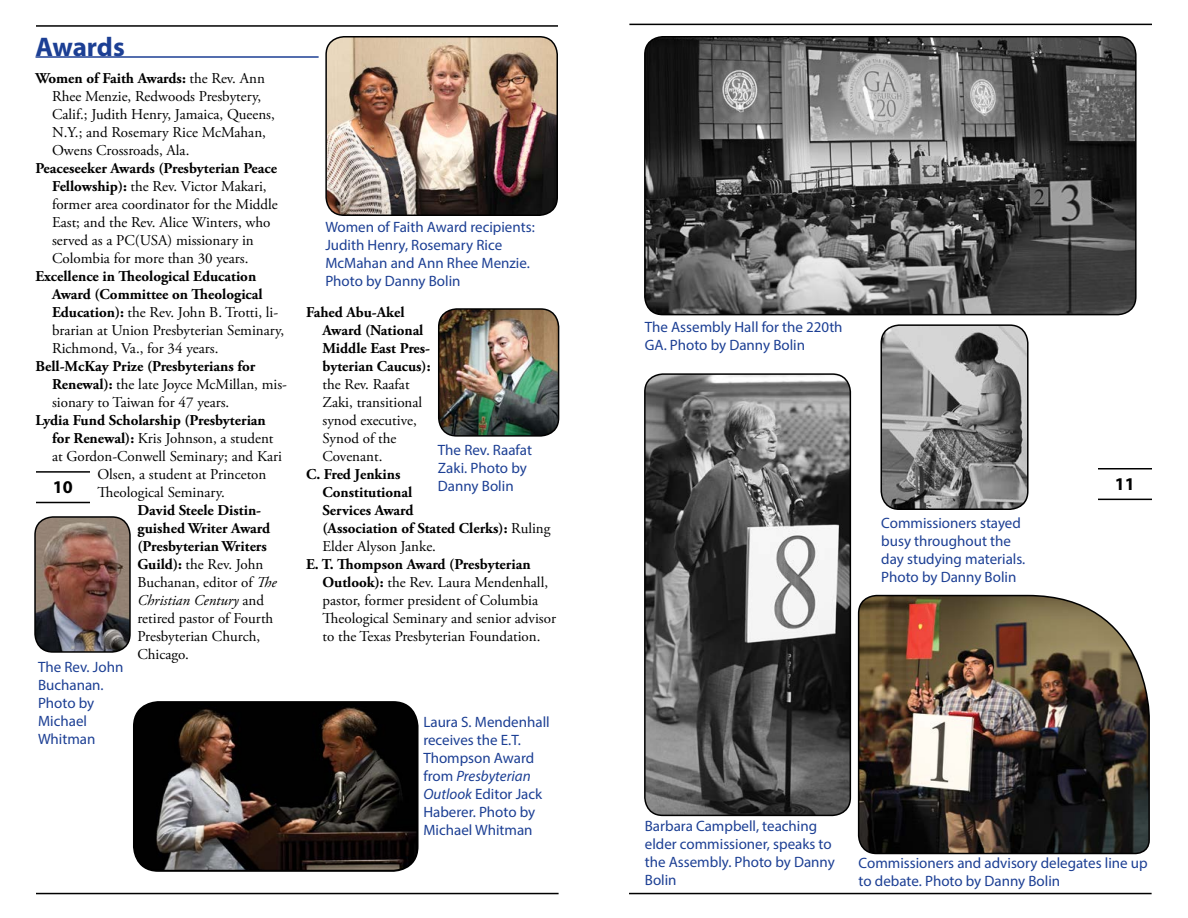
<style>
.page{position:relative;width:1188px;height:918px;background:#fff}
.page>*{position:absolute;margin:0;border:0;box-sizing:border-box;transform-origin:0 0}
.t1{font:700 27px "Myriad Pro";letter-spacing:-.005em;color:#1c3f94}
.t2{font:700 18px "Myriad Pro";color:#000}
.t3{font:15px/18px "Adobe Garamond Pro";color:#000}
.t4{font:15px/18px "Myriad Pro";color:#1c3f94}
.t5{font:700 15px/18px "Adobe Garamond Pro";color:#000}
.s1{font-weight:700}
.s2{font-style:italic}
.s3{font-weight:400}
</style>
<div class="page">
<hr style="left:1098px;top:468px;width:54px;height:2px;background:#000">
<hr style="left:1098px;top:499px;width:54px;height:1px;background:#000">
<hr style="left:629px;top:893px;width:523px;height:1px;background:#000">
<hr style="left:629px;top:24px;width:523px;height:1px;background:#000">
<hr style="left:36px;top:471px;width:54px;height:2px;background:#000">
<hr style="left:36px;top:502px;width:54px;height:1px;background:#000">
<hr style="left:36px;top:25px;width:522px;height:2px;background:#000">
<hr style="left:36px;top:893px;width:523px;height:1px;background:#000">
<img style="left:326px;top:37px;width:231px;height:178px">
<div style="left:325px;top:36px;width:233px;height:180px;border:2px solid #000;border-radius:18px"></div>
<hr style="left:36px;top:56px;width:283px;height:2px;background:#1c3f94">
<img style="left:35px;top:517px;width:95px;height:135px">
<div style="left:34px;top:516px;width:97px;height:137px;border:2px solid #000;border-radius:18px"></div>
<img style="left:134px;top:702px;width:283px;height:169px">
<div style="left:133px;top:701px;width:286px;height:171px;border:2px solid #000;border-radius:24px"></div>
<img style="left:439px;top:309px;width:120px;height:127px">
<div style="left:438px;top:308px;width:121px;height:129px;border:2px solid #000;border-radius:18px"></div>
<img style="left:645px;top:37px;width:491px;height:278px">
<div style="left:644px;top:36px;width:493px;height:279px;border:2px solid #000;border-radius:18px"></div>
<img style="left:857px;top:594px;width:293px;height:261px">
<img style="left:645px;top:374px;width:205px;height:441px">
<div style="left:644px;top:373px;width:207px;height:443px;border:2px solid #000;border-radius:18px"></div>
<img style="left:881px;top:326px;width:146px;height:183px">
<div style="left:881px;top:324px;width:148px;height:186px;border:2px solid #000;border-radius:18px"></div>
<h1 class="t1" style="left:36px;top:30px;width:91px">Awards</h1>
<p class="t3" style="left:52px;top:70px;width:224px;text-indent:-16px"><span class="s1">Women of Faith Awards:</span> the Rev. Ann Rhee Menzie, Redwoods Presbytery, Calif.; Judith Henry, Jamaica, Queens, N.Y.; and Rosemary Rice McMahan, Owens Crossroads, Ala.</p>
<p class="t3" style="left:52px;top:160px;width:227px;text-indent:-16px"><span class="s1">Peaceseeker Awards (Presbyterian Peace Fellowship):</span> the Rev. Victor Makari, former area coordinator for the Middle East; and the Rev. Alice Winters, who served as a PC(USA) missionary in Colombia for more than 30 years.</p>
<p class="t3" style="left:52px;top:268px;width:234px;text-indent:-16px"><span class="s1">Excellence in Theological Education Award (Committee on Theological Education):</span> the Rev. John B. Trotti, li&shy;brarian at Union Presbyterian Seminary, Richmond, Va., for 34 years.</p>
<p class="t3" style="left:52px;top:358px;width:237px;text-indent:-16px"><span class="s1">Bell-McKay Prize (Presbyterians for<br>Renewal):</span> the late Joyce McMillan, mis&shy;sionary to Taiwan for 47 years.</p>
<p class="t5" style="left:36px;top:412px;width:232px">Lydia Fund Scholarship (Presbyterian</p>
<p class="t3" style="left:52px;top:430px;width:223px"><span class="s1">for Renewal):</span> Kris Johnson, a student</p>
<p class="t3" style="left:52px;top:448px;width:232px">at Gordon-Conwell Seminary; and Kari</p>
<p class="t3" style="left:98px;top:466px;width:170px">Olsen, a student at Princeton</p>
<p class="t3" style="left:98px;top:484px;width:129px">Theological Seminary.</p>
<p class="t3" style="left:137px;top:502px;width:141px"><span class="s1">David Steele Distin&shy;guished Writer Award (Presbyterian Writers<br>Guild):</span> the Rev. John<br>Buchanan, editor of <span class="s2">The<br>Christian Century</span> and retired pastor of Fourth<br>Presbyterian Church,<br>Chicago.</p>
<p class="t4" style="left:325px;top:218px;width:211px">Women of Faith Award recipients:<br>Judith Henry, Rosemary Rice<br>McMahan and Ann Rhee Menzie.<br>Photo by Danny Bolin</p>
<p class="t5" style="left:323px;top:304px;width:110px;text-indent:-16px">Fahed Abu-Akel<br>Award (National<br>Middle East Pres&shy;byterian Caucus):</p>
<p class="t3" style="left:323px;top:376px;width:101px">the Rev. Raafat<br>Zaki, transitional synod executive,<br>Synod of the<br>Covenant.</p>
<p class="t5" style="left:323px;top:466px;width:229px;text-indent:-16px">C. Fred Jenkins<br>Constitutional<br>Services Award<br>(Association of Stated Clerks): <span class="s3">Ruling<br>Elder Alyson Janke.</span></p>
<p class="t3" style="left:323px;top:556px;width:235px;text-indent:-16px"><span class="s1">E. T. Thompson Award (Presbyterian Outlook):</span> the Rev. Laura Mendenhall, pastor, former president of Columbia Theological Seminary and senior advisor to the Texas Presbyterian Foundation.</p>
<p class="t4" style="left:645px;top:318px;width:199px">The Assembly Hall for the 220th<br>GA. Photo by Danny Bolin</p>
<p class="t4" style="left:438px;top:441px;width:96px">The Rev. Raafat<br>Zaki. Photo by<br>Danny Bolin</p>
<p class="t2" style="left:53px;top:475px;width:21px">10</p>
<p class="t2" style="left:1115px;top:472px;width:21px">11</p>
<p class="t4" style="left:881px;top:514px;width:146px">Commissioners stayed busy throughout the day studying materials.<br>Photo by Danny Bolin</p>
<p class="t4" style="left:38px;top:657px;width:87px">The Rev. John<br>Buchanan.<br>Photo by<br>Michael<br>Whitman</p>
<p class="t4" style="left:423px;top:713px;width:128px">Laura S. Mendenhall receives the E.T.<br>Thompson Award from <span class="s2">Presbyterian<br>Outlook</span> Editor Jack<br>Haberer. Photo by<br>Michael Whitman</p>
<p class="t4" style="left:645px;top:817px;width:191px">Barbara Campbell, teaching elder commissioner, speaks to the Assembly. Photo by Danny<br>Bolin</p>
<p class="t4" style="left:859px;top:853px;width:291px">Commissioners and advisory delegates line up to debate. Photo by Danny Bolin</p>
</div>
